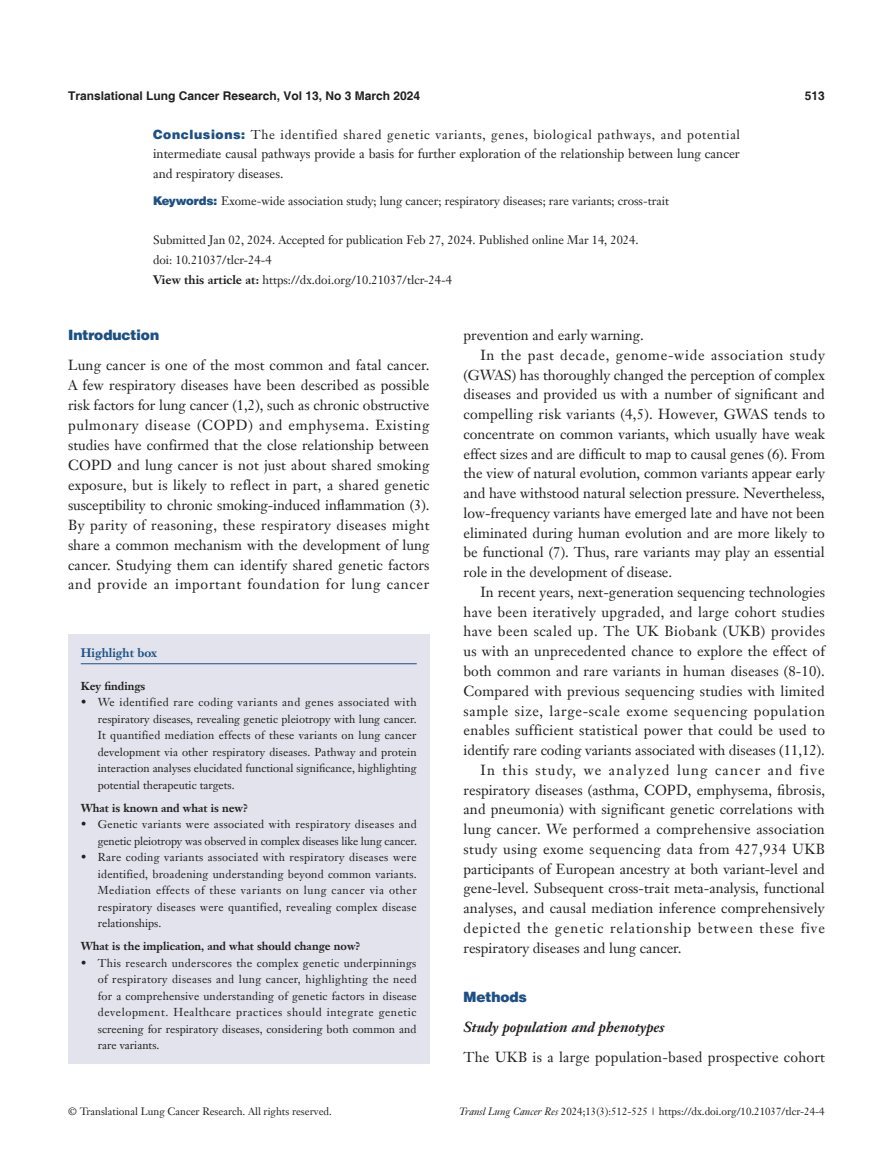
<style>
.page{position:relative;width:893px;height:1170px;background:#fff}
.page>*{position:absolute;margin:0;border:0;box-sizing:border-box;transform-origin:0 0}
.t1{font:14.25px/19.8px "Janson Text LT";color:#231f20;text-align:justify}
._2ji-zhengti{font:italic 700 14.25px "Janson Text LT";color:#231f20}
._1ji-zhengti{font:900 14.25px "Helvetica";color:#1c5085}
._1ji-6_5{font:900 14.25px "Helvetica";color:#1c5085}
.A-Abstract{font:12.75px/19.5px "Janson Text LT";color:#231f20;text-align:justify}
.A-Keywords{font:12px "Janson Text LT";color:#231f20}
.A-time{font:12px "Janson Text LT";color:#231f20}
.A-View_this_article{font:12px "Janson Text LT";color:#231f20}
.t2{font:700 12px "Helvetica";color:#231f20}
.A-doi{font:12px "Janson Text LT";color:#231f20}
.Cite{font:700 12px "Janson Text LT";color:#1c5085}
.box-zhengwen{font:11.25px/16.5px "Janson Text LT";color:#231f20;text-align:justify}
.box-zhengwen-2{font:700 11.25px "Janson Text LT";color:#231f20}
.box-biaoti{font:700 11.25px "Janson Text LT";color:#231f20}
.t3{font:10.5px "Janson Text LT";color:#231f20}
.s1{font-family:"Helvetica AME";color:#1c5085}
.s2{font-weight:700}
.s3{font-style:italic}
</style>
<div class="page">
<div style="left:68px;top:634px;width:361px;height:429px;background:#e2e3ec"></div>
<hr style="left:81px;top:663px;width:336px;height:1px;background:#1c5085">
<p class="t2" style="left:68px;top:88px;width:354px">Translational Lung Cancer Research, Vol 13, No 3 March 2024</p>
<p class="t2" style="left:805px;top:88px;width:22px">513</p>
<p class="A-Abstract" style="left:153px;top:124px;width:589px"><span class="s1">Conclusions:</span> The identified shared genetic variants, genes, biological pathways, and potential intermediate causal pathways provide a basis for further exploration of the relationship between lung cancer and respiratory diseases.</p>
<p class="A-Keywords" style="left:153px;top:194px;width:517px"><span class="s1">Keywords:</span> Exome-wide association study; lung cancer; respiratory diseases; rare variants; cross-trait</p>
<p class="A-time" style="left:153px;top:233px;width:487px">Submitted Jan 02, 2024. Accepted for publication Feb 27, 2024. Published online Mar 14, 2024.</p>
<p class="A-doi" style="left:153px;top:252px;width:120px">doi: 10.21037/tlcr-24-4</p>
<p class="A-View_this_article" style="left:153px;top:272px;width:300px"><span class="s2">View this article at:</span> https://dx.doi.org/10.21037/tlcr-24-4</p>
<p class="_1ji-zhengti" style="left:68px;top:326px;width:93px">Introduction</p>
<p class="t1" style="left:68px;top:355px;width:363px">Lung cancer is one of the most common and fatal cancer.<br>A few respiratory diseases have been described as possible risk factors for lung cancer (1,2), such as chronic obstructive pulmonary disease (COPD) and emphysema. Existing studies have confirmed that the close relationship between COPD and lung cancer is not just about shared smoking exposure, but is likely to reflect in part, a shared genetic susceptibility to chronic smoking-induced inflammation (3).<br>By parity of reasoning, these respiratory diseases might share a common mechanism with the development of lung cancer. Studying them can identify shared genetic factors and provide an important foundation for lung cancer</p>
<p class="Cite" style="left:81px;top:645px;width:78px">Highlight box</p>
<p class="box-biaoti" style="left:81px;top:678px;width:66px">Key findings</p>
<p class="box-zhengwen" style="left:98px;top:694px;width:320px;text-indent:-17px">• We identified rare coding variants and genes associated with respiratory diseases, revealing genetic pleiotropy with lung cancer.<br>It quantified mediation effects of these variants on lung cancer development via other respiratory diseases. Pathway and protein interaction analyses elucidated functional significance, highlighting potential therapeutic targets.</p>
<p class="box-zhengwen-2" style="left:81px;top:800px;width:169px">What is known and what is new?</p>
<p class="box-zhengwen" style="left:81px;top:816px;width:338px;text-align:right">• Genetic variants were associated with respiratory diseases and genetic pleiotropy was observed in complex diseases like lung cancer.</p>
<p class="box-zhengwen" style="left:98px;top:849px;width:321px;text-indent:-17px">• Rare coding variants associated with respiratory diseases were identified, broadening understanding beyond common variants.<br>Mediation effects of these variants on lung cancer via other respiratory diseases were quantified, revealing complex disease relationships.</p>
<p class="box-zhengwen-2" style="left:81px;top:938px;width:281px">What is the implication, and what should change now?</p>
<p class="box-zhengwen" style="left:98px;top:954px;width:321px;text-indent:-17px">• This research underscores the complex genetic underpinnings of respiratory diseases and lung cancer, highlighting the need for a comprehensive understanding of genetic factors in disease development. Healthcare practices should integrate genetic screening for respiratory diseases, considering both common and rare variants.</p>
<p class="t1" style="left:463px;top:325px;width:182px">prevention and early warning.</p>
<p class="t1" style="left:463px;top:345px;width:363px;text-indent:17px">In the past decade, genome-wide association study (GWAS) has thoroughly changed the perception of complex diseases and provided us with a number of significant and compelling risk variants (4,5). However, GWAS tends to concentrate on common variants, which usually have weak effect sizes and are difficult to map to causal genes (6). From the view of natural evolution, common variants appear early and have withstood natural selection pressure. Nevertheless, low-frequency variants have emerged late and have not been eliminated during human evolution and are more likely to be functional (7). Thus, rare variants may play an essential role in the development of disease.</p>
<p class="t1" style="left:463px;top:582px;width:363px;text-indent:17px">In recent years, next-generation sequencing technologies have been iteratively upgraded, and large cohort studies have been scaled up. The UK Biobank (UKB) provides us with an unprecedented chance to explore the effect of both common and rare variants in human diseases (8-10).<br>Compared with previous sequencing studies with limited sample size, large-scale exome sequencing population enables sufficient statistical power that could be used to identify rare coding variants associated with diseases (11,12).</p>
<p class="t1" style="left:463px;top:759px;width:363px;text-indent:17px">In this study, we analyzed lung cancer and five respiratory diseases (asthma, COPD, emphysema, fibrosis, and pneumonia) with significant genetic correlations with lung cancer. We performed a comprehensive association study using exome sequencing data from 427,934 UKB participants of European ancestry at both variant-level and gene-level. Subsequent cross-trait meta-analysis, functional analyses, and causal mediation inference comprehensively depicted the genetic relationship between these five respiratory diseases and lung cancer.</p>
<p class="_1ji-6_5" style="left:463px;top:987px;width:65px">Methods</p>
<p class="_2ji-zhengti" style="left:463px;top:1017px;width:203px">Study population and phenotypes</p>
<p class="t1" style="left:463px;top:1046px;width:363px">The UKB is a large population-based prospective cohort</p>
<p class="t3" style="left:68px;top:1104px;width:265px">© Translational Lung Cancer Research. All rights reserved.</p>
<p class="t3" style="left:459px;top:1104px;width:367px"><span class="s3">Transl Lung Cancer Res</span> 2024;13(3):512-525 | https://dx.doi.org/10.21037/tlcr-24-4</p>
</div>
